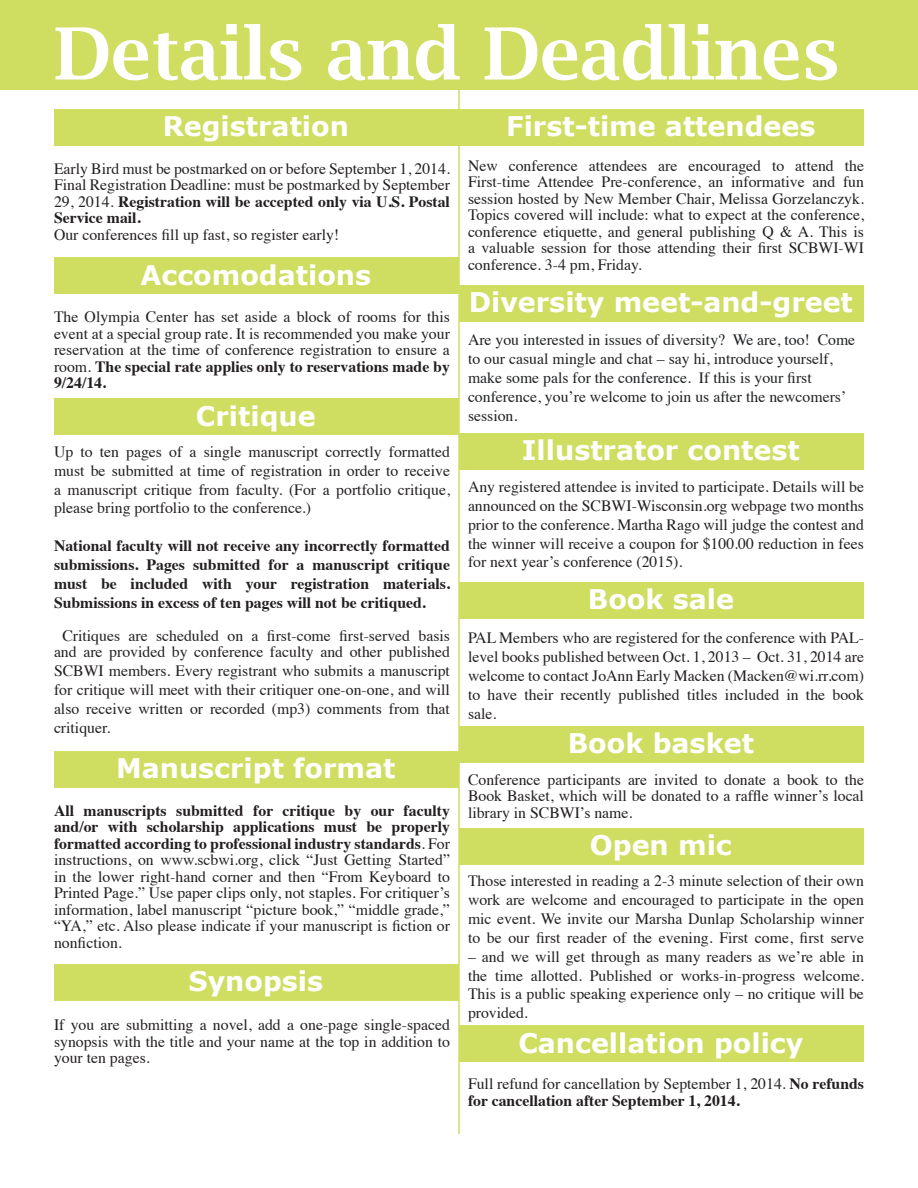
<style>
.page{position:relative;width:918px;height:1188px;background:#fff}
.page>*{position:absolute;margin:0;border:0;box-sizing:border-box;transform-origin:0 0}
.t1{font:600 72px "Lucida Bright";color:#fff}
.t2{font:700 27px "Verdana";color:#fff}
.t3{font:15.75px/16.5px "Times";color:#231f20;text-align:justify}
.t4{font:700 15.75px/18.9px "Times";color:#231f20;text-align:justify}
.t5{font:15.75px/18.9px "Times";color:#1f2123}
.s1{font-weight:700}
.s2{font-weight:400}
</style>
<div class="page">
<div style="left:0;top:0;width:918px;height:90px;background:#cfde61"></div>
<hr style="left:458px;top:87px;width:2px;height:1047px;background:#cfde61">
<div style="left:54px;top:109px;width:405px;height:36px;background:#cfde61"></div>
<div style="left:54px;top:258px;width:405px;height:36px;background:#cfde61"></div>
<div style="left:459px;top:109px;width:405px;height:36px;background:#cfde61"></div>
<div style="left:54px;top:399px;width:405px;height:36px;background:#cfde61"></div>
<div style="left:54px;top:751px;width:405px;height:36px;background:#cfde61"></div>
<div style="left:54px;top:964px;width:405px;height:36px;background:#cfde61"></div>
<div style="left:459px;top:726px;width:405px;height:36px;background:#cfde61"></div>
<div style="left:459px;top:1026px;width:405px;height:36px;background:#cfde61"></div>
<div style="left:459px;top:828px;width:405px;height:37px;background:#cfde61"></div>
<div style="left:459px;top:582px;width:405px;height:36px;background:#cfde61"></div>
<div style="left:459px;top:434px;width:405px;height:36px;background:#cfde61"></div>
<div style="left:459px;top:285px;width:405px;height:36px;background:#cfde61"></div>
<h1 class="t1" style="left:54px;top:13px;width:787px">Details and Deadlines</h1>
<h2 class="t2" style="left:163px;top:109px;width:188px">Registration</h2>
<p class="t3" style="left:54px;top:159px;width:398px">Early Bird must be postmarked on or before September 1, 2014.<br>Final Registration Deadline: must be postmarked by September 29, 2014. <span class="s1">Registration will be accepted only via U.S. Postal Service mail.</span></p>
<p class="t3" style="left:54px;top:225px;width:287px">Our conferences fill up fast, so register early!</p>
<h2 class="t2" style="left:141px;top:257px;width:232px">Accomodations</h2>
<p class="t3" style="left:54px;top:307px;width:397px">The Olympia Center has set aside a block of rooms for this event at a special group rate. It is recommended you make your reservation at the time of conference registration to ensure a room. <span class="s1">The special rate applies only to reservations made by 9/24/14.</span></p>
<h2 class="t2" style="left:196px;top:398px;width:121px">Critique</h2>
<p class="t3" style="left:54px;top:441px;width:398px;line-height:18.9px">Up to ten pages of a single manuscript correctly formatted must be submitted at time of registration in order to receive a manuscript critique from faculty. (For a portfolio critique, please bring portfolio to the conference.)</p>
<p class="t4" style="left:54px;top:535px;width:398px">National faculty will not receive any incorrectly formatted submissions. Pages submitted for a manuscript critique must be included with your registration materials.<br>Submissions in excess of ten pages will not be critiqued.</p>
<p class="t3" style="left:54px;top:626px;width:398px;text-align:center">Critiques are scheduled on a first-come first-served basis and are provided by conference faculty and other published</p>
<p class="t3" style="left:54px;top:660px;width:398px;line-height:18.9px">SCBWI members. Every registrant who submits a manuscript for critique will meet with their critiquer one-on-one, and will also receive written or recorded (mp3) comments from that critiquer.</p>
<h2 class="t2" style="left:116px;top:751px;width:281px">Manuscript format</h2>
<p class="t3" style="left:54px;top:801px;width:398px"><span class="s1">All manuscripts submitted for critique by our faculty and/or with scholarship applications must be properly formatted according to professional industry standards</span>. For instructions, on www.scbwi.org, click “Just Getting Started” in the lower right-hand corner and then “From Keyboard to Printed Page.” Use paper clips only, not staples. For critiquer’s information, label manuscript “picture book,” “middle grade,” “YA,” etc. Also please indicate if your manuscript is fiction or nonfiction.</p>
<h2 class="t2" style="left:189px;top:964px;width:136px">Synopsis</h2>
<p class="t3" style="left:54px;top:1015px;width:398px">If you are submitting a novel, add a one-page single-spaced synopsis with the title and your name at the top in addition to your ten pages.</p>
<h2 class="t2" style="left:506px;top:109px;width:311px">First-time attendees</h2>
<p class="t3" style="left:468px;top:156px;width:398px">New conference attendees are encouraged to attend the First-time Attendee Pre-conference, an informative and fun session hosted by New Member Chair, Melissa Gorzelanczyk.<br>Topics covered will include: what to expect at the conference, conference etiquette, and general publishing Q &amp; A. This is a valuable session for those attending their first SCBWI-WI conference. 3-4 pm, Friday.</p>
<h2 class="t2" style="left:469px;top:285px;width:386px">Diversity meet-and-greet</h2>
<p class="t5" style="left:468px;top:329px;width:389px">Are you interested in issues of diversity? We are, too! Come to our casual mingle and chat – say hi, introduce yourself, make some pals for the conference. If this is your first conference, you’re welcome to join us after the newcomers’ session.</p>
<h2 class="t2" style="left:522px;top:433px;width:279px">Illustrator contest</h2>
<p class="t3" style="left:468px;top:476px;width:398px;line-height:18.9px">Any registered attendee is invited to participate. Details will be announced on the SCBWI-Wisconsin.org webpage two months prior to the conference. Martha Rago will judge the contest and the winner will receive a coupon for $100.00 reduction in fees for next year’s conference (2015).</p>
<h2 class="t2" style="left:588px;top:582px;width:148px">Book sale</h2>
<p class="t3" style="left:468px;top:627px;width:398px;line-height:18.9px">PAL Members who are registered for the conference with PAL&shy;level books published between Oct. 1, 2013 – Oct. 31, 2014 are welcome to contact JoAnn Early Macken (Macken@wi.rr.com) to have their recently published titles included in the book sale.</p>
<h2 class="t2" style="left:568px;top:726px;width:188px">Book basket</h2>
<p class="t3" style="left:468px;top:770px;width:398px">Conference participants are invited to donate a book to the Book Basket, which will be donated to a raffle winner’s local library in SCBWI’s name.</p>
<h2 class="t2" style="left:590px;top:828px;width:143px">Open mic</h2>
<p class="t3" style="left:468px;top:870px;width:398px;line-height:18.9px">Those interested in reading a 2-3 minute selection of their own work are welcome and encouraged to participate in the open mic event. We invite our Marsha Dunlap Scholarship winner to be our first reader of the evening. First come, first serve</p>
<p class="t3" style="left:468px;top:946px;width:398px;line-height:18.9px">– and we will get through as many readers as we’re able in the time allotted. Published or works-in-progress welcome.<br>This is a public speaking experience only – no critique will be provided.</p>
<h2 class="t2" style="left:518px;top:1025px;width:287px">Cancellation policy</h2>
<p class="t4" style="left:468px;top:1074px;width:397px;line-height:16.5px"><span class="s2">Full refund for cancellation by September 1, 2014.</span> No refunds for cancellation after September 1, 2014.</p>
</div>
